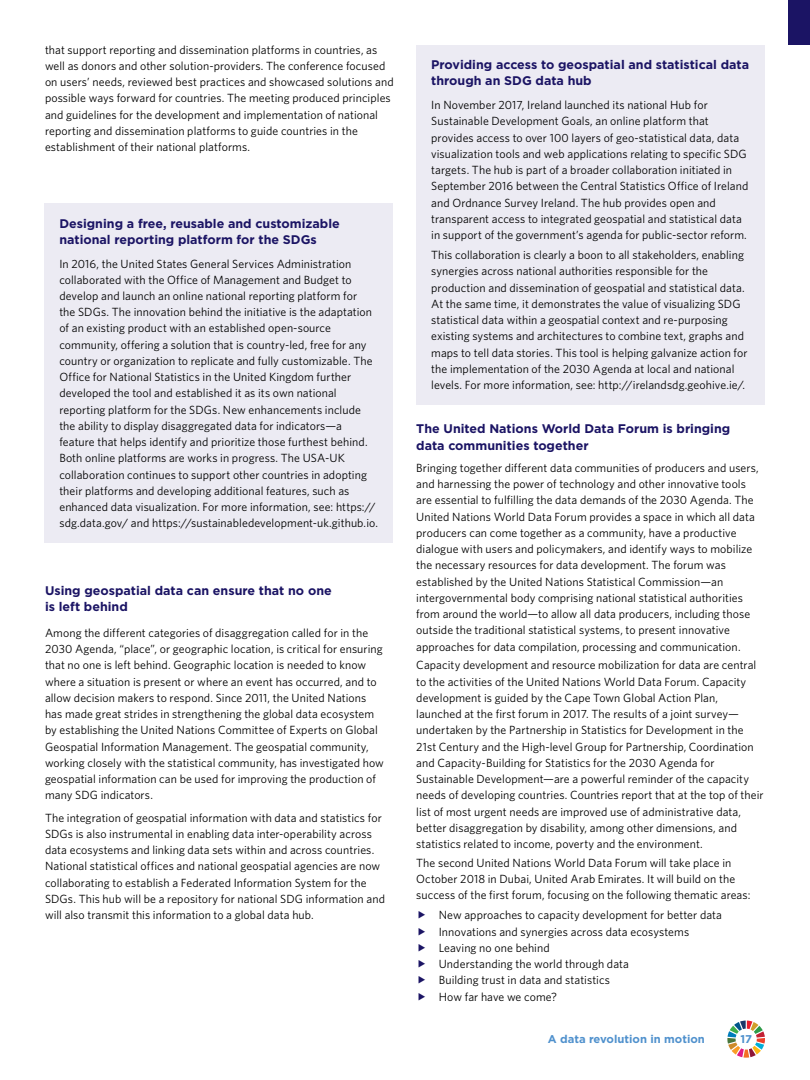
<style>
.page{position:relative;width:810px;height:1080px;background:#fff}
.page>*{position:absolute;margin:0;border:0;box-sizing:border-box;transform-origin:0 0}
.t1{font:700 12.5px/16.2px "Gotham";color:#1b1464}
.t2{font:11.88px/16.2px "Whitney";letter-spacing:.005em;color:#000}
.t3{font:700 11.25px "Gotham";color:#5091cd}
</style>
<div class="page">
<div style="left:788px;top:0;width:22px;height:45px;background:#1b1464"></div>
<svg style="left:727px;top:1021px;width:38px;height:37px"></svg>
<div style="left:44px;top:203px;width:349px;height:339px;background:#ecebf3"></div>
<div style="left:416px;top:45px;width:349px;height:359px;background:#ecebf3"></div>
<p class="t2" style="left:45px;top:41px;width:350px">that support reporting and dissemination platforms in countries, as well as donors and other solution-providers. The conference focused on users’ needs, reviewed best practices and showcased solutions and possible ways forward for countries. The meeting produced principles and guidelines for the development and implementation of national reporting and dissemination platforms to guide countries in the establishment of their national platforms.</p>
<p class="t1" style="left:59px;top:215px;width:282px">Designing a free, reusable and customizable national reporting platform for the SDGs</p>
<p class="t2" style="left:59px;top:255px;width:320px">In 2016, the United States General Services Administration collaborated with the Office of Management and Budget to develop and launch an online national reporting platform for<br>the SDGs. The innovation behind the initiative is the adaptation of an existing product with an established open-source community, offering a solution that is country-led, free for any country or organization to replicate and fully customizable. The Office for National Statistics in the United Kingdom further developed the tool and established it as its own national reporting platform for the SDGs. New enhancements include the ability to display disaggregated data for indicators—a feature that helps identify and prioritize those furthest behind.<br>Both online platforms are works in progress. The USA-UK collaboration continues to support other countries in adopting their platforms and developing additional features, such as enhanced data visualization. For more information, see: https:// sdg.data.gov/ and https://sustainabledevelopment-uk.github.io.</p>
<p class="t1" style="left:45px;top:582px;width:288px">Using geospatial data can ensure that no one is left behind</p>
<p class="t2" style="left:45px;top:624px;width:340px">Among the different categories of disaggregation called for in the 2030 Agenda, “place”, or geographic location, is critical for ensuring that no one is left behind. Geographic location is needed to know where a situation is present or where an event has occurred, and to allow decision makers to respond. Since 2011, the United Nations has made great strides in strengthening the global data ecosystem by establishing the United Nations Committee of Experts on Global Geospatial Information Management. The geospatial community, working closely with the statistical community, has investigated how geospatial information can be used for improving the production of many SDG indicators.</p>
<p class="t2" style="left:45px;top:809px;width:341px">The integration of geospatial information with data and statistics for SDGs is also instrumental in enabling data inter-operability across data ecosystems and linking data sets within and across countries.<br>National statistical offices and national geospatial agencies are now collaborating to establish a Federated Information System for the SDGs. This hub will be a repository for national SDG information and will also transmit this information to a global data hub.</p>
<p class="t1" style="left:431px;top:56px;width:319px">Providing access to geospatial and statistical data through an SDG data hub</p>
<p class="t2" style="left:431px;top:97px;width:319px">In November 2017, Ireland launched its national Hub for Sustainable Development Goals, an online platform that provides access to over 100 layers of geo-statistical data, data visualization tools and web applications relating to specific SDG targets. The hub is part of a broader collaboration initiated in September 2016 between the Central Statistics Office of Ireland and Ordnance Survey Ireland. The hub provides open and transparent access to integrated geospatial and statistical data in support of the government’s agenda for public-sector reform.</p>
<p class="t2" style="left:431px;top:247px;width:318px">This collaboration is clearly a boon to all stakeholders, enabling synergies across national authorities responsible for the production and dissemination of geospatial and statistical data.<br>At the same time, it demonstrates the value of visualizing SDG statistical data within a geospatial context and re-purposing existing systems and architectures to combine text, graphs and maps to tell data stories. This tool is helping galvanize action for the implementation of the 2030 Agenda at local and national levels. For more information, see: http://irelandsdg.geohive.ie/.</p>
<p class="t1" style="left:416px;top:420px;width:316px">The United Nations World Data Forum is bringing data communities together</p>
<p class="t2" style="left:416px;top:459px;width:344px">Bringing together different data communities of producers and users, and harnessing the power of technology and other innovative tools are essential to fulfilling the data demands of the 2030 Agenda. The United Nations World Data Forum provides a space in which all data producers can come together as a community, have a productive dialogue with users and policymakers, and identify ways to mobilize the necessary resources for data development. The forum was established by the United Nations Statistical Commission—an intergovernmental body comprising national statistical authorities from around the world—to allow all data producers, including those outside the traditional statistical systems, to present innovative approaches for data compilation, processing and communication.</p>
<p class="t2" style="left:416px;top:657px;width:349px">Capacity development and resource mobilization for data are central to the activities of the United Nations World Data Forum. Capacity development is guided by the Cape Town Global Action Plan, launched at the first forum in 2017. The results of a joint survey— undertaken by the Partnership in Statistics for Development in the 21st Century and the High-level Group for Partnership, Coordination and Capacity-Building for Statistics for the 2030 Agenda for Sustainable Development—are a powerful reminder of the capacity needs of developing countries. Countries report that at the top of their list of most urgent needs are improved use of administrative data, better disaggregation by disability, among other dimensions, and statistics related to income, poverty and the environment.</p>
<p class="t2" style="left:416px;top:854px;width:336px">The second United Nations World Data Forum will take place in<br>October 2018 in Dubai, United Arab Emirates. It will build on the success of the first forum, focusing on the following thematic areas:</p>
<p class="t2" style="left:439px;top:907px;width:285px">New approaches to capacity development for better data Innovations and synergies across data ecosystems Leaving no one behind<br>Understanding the world through data<br>Building trust in data and statistics<br>How far have we come?</p>
<p class="t3" style="left:548px;top:1033px;width:159px">A data revolution in motion</p>
<p class="t3" style="left:740px;top:1033px;width:13px">17</p>
</div>
